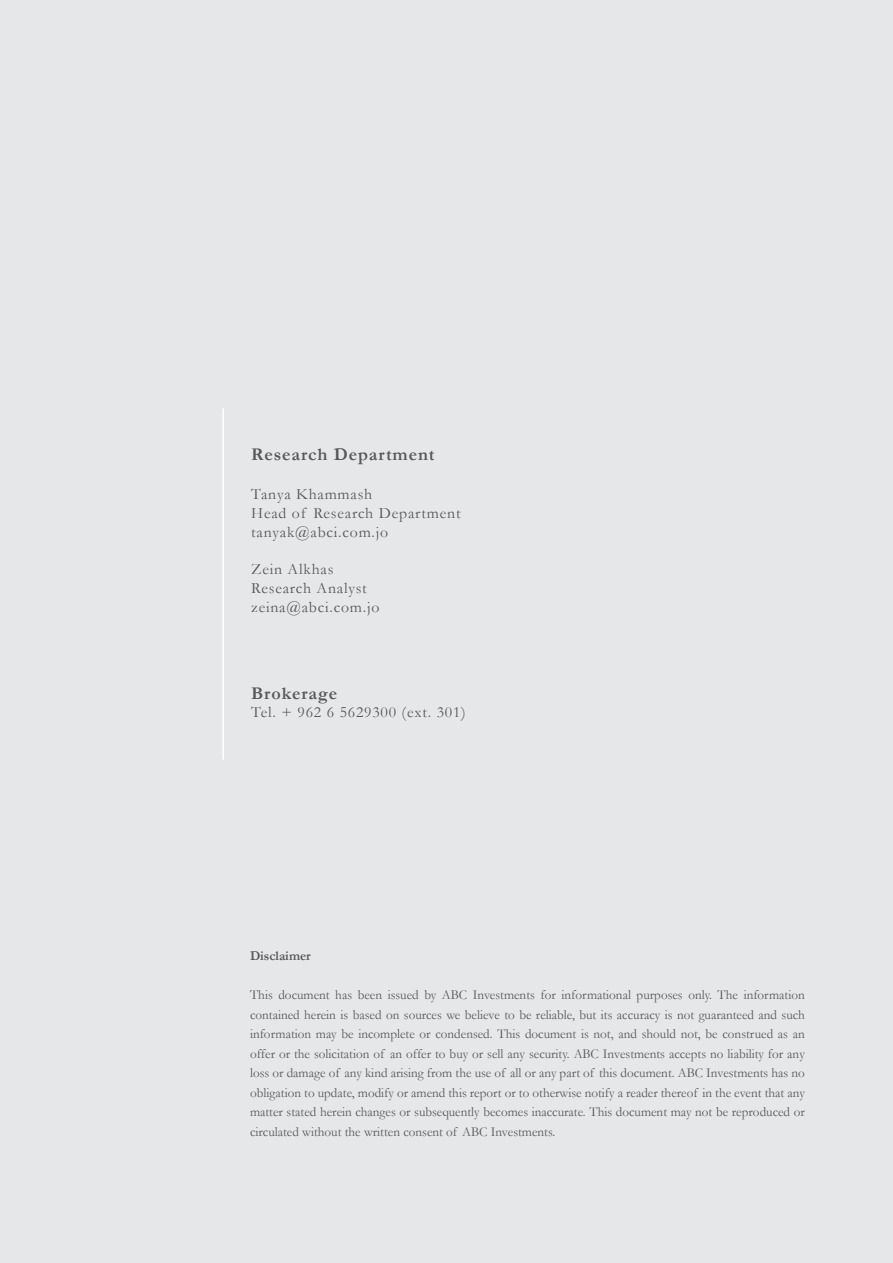
<style>
.page{position:relative;width:893px;height:1263px;background:#fff}
.page>*{position:absolute;margin:0;border:0;box-sizing:border-box;transform-origin:0 0}
.t1{font:700 18px "Garamond";letter-spacing:.05em;color:#57585a}
.t2{font:15.75px/18.9px "Garamond";letter-spacing:.05em;color:#57585a}
.t3{font:13.5px/19.5px "Garamond";color:#57585a;text-align:justify}
.t4{font:700 13.5px "Garamond";color:#57585a}
</style>
<div class="page">
<div style="left:0;top:0;width:893px;height:1262px;background:#e6e7e9"></div>
<hr style="left:223px;top:408px;width:1px;height:352px;background:#fff">
<h1 class="t1" style="left:251px;top:442px;width:185px">Research Department</h1>
<p class="t2" style="left:251px;top:484px;width:211px">Tanya Khammash<br>Head of Research Department tanyak@abci.com.jo</p>
<p class="t2" style="left:251px;top:559px;width:130px">Zein Alkhas<br>Research Analyst zeina@abci.com.jo</p>
<h1 class="t1" style="left:251px;top:681px;width:88px">Brokerage</h1>
<p class="t2" style="left:251px;top:703px;width:216px">Tel. + 962 6 5629300 (ext. 301)</p>
<p class="t4" style="left:250px;top:946px;width:62px">Disclaimer</p>
<p class="t3" style="left:250px;top:985px;width:556px">This document has been issued by ABC Investments for informational purposes only. The information contained herein is based on sources we believe to be reliable, but its accuracy is not guaranteed and such information may be incomplete or condensed. This document is not, and should not, be construed as an offer or the solicitation of an offer to buy or sell any security. ABC Investments accepts no liability for any loss or damage of any kind arising from the use of all or any part of this document. ABC Investments has no obligation to update, modify or amend this report or to otherwise notify a reader thereof in the event that any matter stated herein changes or subsequently becomes inaccurate. This document may not be reproduced or circulated without the written consent of ABC Investments.</p>
</div>
